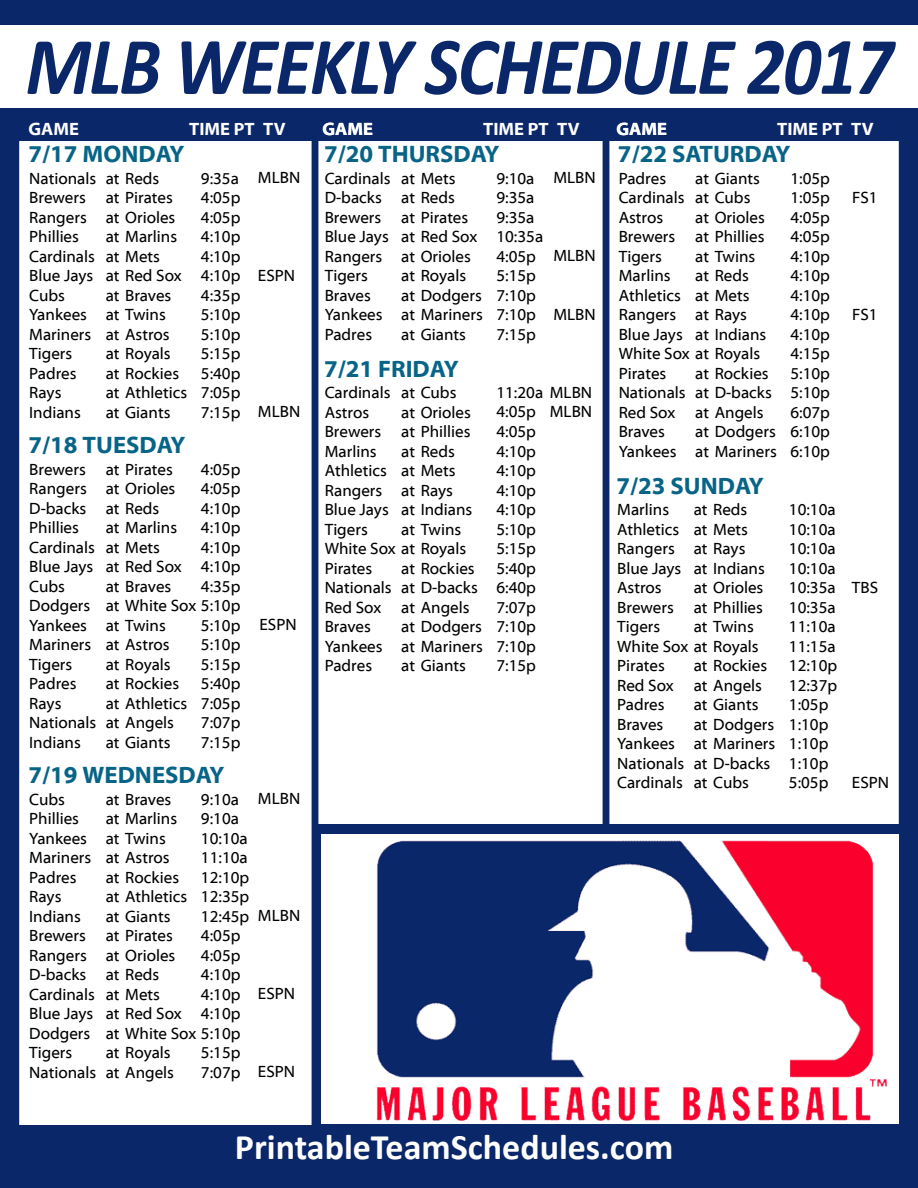
<style>
.page{position:relative;width:918px;height:1188px;background:#fff}
.page>*{position:absolute;margin:0;border:0;box-sizing:border-box;transform-origin:0 0}
.t1{font:italic 700 82.5px "Calibri";letter-spacing:-.025em;color:#0a2769;scale:.91 1}
.t2{font:700 36px "Calibri";color:#fff}
.t3{font:700 24px "Myriad Web Pro";color:#086487}
.t4{font:700 18px "Myriad Web Pro";color:#fff}
.t5{font:16.5px/19.5px "Myriad Web Pro";color:#000}
</style>
<div class="page">
<div style="left:0;top:1125px;width:918px;height:63px;background:#0a2769"></div>
<div style="left:0;top:108px;width:918px;height:33px;background:#0a2769"></div>
<div style="left:0;top:0;width:918px;height:25px;background:#0a2769"></div>
<div style="left:0;top:137px;width:19px;height:996px;background:#0a2769"></div>
<div style="left:899px;top:137px;width:19px;height:996px;background:#0a2769"></div>
<div style="left:603px;top:137px;width:6px;height:689px;background:#0a2769"></div>
<div style="left:312px;top:137px;width:6px;height:992px;background:#0a2769"></div>
<div style="left:313px;top:824px;width:592px;height:325px;background:#0a2769"></div>
<div style="left:321px;top:834px;width:577px;height:290px;background:#fff"></div>
<img style="left:376px;top:840px;width:511px;height:281px">
<h1 class="t1" style="left:26px;top:14px;width:955px">MLB WEEKLY SCHEDULE 2017</h1>
<p class="t4" style="left:29px;top:119px;width:52px">GAME</p>
<p class="t4" style="left:189px;top:119px;width:67px">TIME PT</p>
<p class="t4" style="left:263px;top:119px;width:24px">TV</p>
<p class="t4" style="left:322px;top:119px;width:52px">GAME</p>
<p class="t4" style="left:483px;top:119px;width:98px">TIME PT TV</p>
<p class="t4" style="left:616px;top:119px;width:52px">GAME</p>
<p class="t4" style="left:777px;top:119px;width:98px">TIME PT TV</p>
<h3 class="t3" style="left:28px;top:141px;width:157px">7/17 MONDAY</h3>
<p class="t5" style="left:106px;top:169px;width:83px">at Reds<br>at Pirates at Orioles at Marlins at Mets<br>at Red Sox at Braves at Twins<br>at Astros at Royals at Rockies at Athletics at Giants</p>
<p class="t5" style="left:325px;top:169px;width:67px">Cardinals<br>D-backs<br>Brewers<br>Blue Jays<br>Rangers<br>Tigers<br>Braves<br>Yankees<br>Padres</p>
<p class="t5" style="left:496px;top:169px;width:48px">9:10a<br>9:35a<br>9:35a<br>10:35a<br>4:05p<br>5:15p<br>7:10p<br>7:10p<br>7:15p</p>
<h3 class="t3" style="left:324px;top:141px;width:177px">7/20 THURSDAY</h3>
<p class="t5" style="left:401px;top:169px;width:83px">at Mets<br>at Reds<br>at Pirates at Red Sox at Orioles at Royals at Dodgers at Mariners at Giants</p>
<p class="t5" style="left:29px;top:169px;width:69px">Nationals<br>Brewers<br>Rangers<br>Phillies<br>Cardinals<br>Blue Jays<br>Cubs<br>Yankees<br>Mariners<br>Tigers<br>Padres<br>Rays<br>Indians</p>
<p class="t5" style="left:201px;top:169px;width:41px;text-align:justify">9:35a 4:05p 4:05p 4:10p 4:10p 4:10p 4:35p 5:10p 5:10p 5:15p 5:40p 7:05p 7:15p</p>
<p class="t5" style="left:553px;top:169px;width:44px">MLBN</p>
<p class="t5" style="left:258px;top:169px;width:44px">MLBN</p>
<p class="t5" style="left:553px;top:247px;width:44px">MLBN</p>
<p class="t5" style="left:258px;top:266px;width:39px">ESPN</p>
<p class="t5" style="left:553px;top:305px;width:44px">MLBN</p>
<h3 class="t3" style="left:324px;top:356px;width:136px">7/21 FRIDAY</h3>
<p class="t5" style="left:401px;top:383px;width:73px">at Cubs at Orioles at Phillies at Reds at Mets at Rays<br>at Indians at Twins</p>
<p class="t5" style="left:401px;top:559px;width:83px">at Rockies at D-backs at Angels at Dodgers at Mariners at Giants</p>
<p class="t5" style="left:325px;top:383px;width:143px">Cardinals<br>Astros<br>Brewers<br>Marlins<br>Athletics<br>Rangers<br>Blue Jays<br>Tigers<br>White Sox at Royals<br>Pirates<br>Nationals<br>Red Sox<br>Braves<br>Yankees<br>Padres</p>
<p class="t5" style="left:496px;top:383px;width:97px">11:20a MLBN<br>4:05p<br>4:05p<br>4:10p<br>4:10p<br>4:10p<br>4:10p<br>5:10p<br>5:15p<br>5:40p<br>6:40p<br>7:07p<br>7:10p<br>7:10p<br>7:15p</p>
<p class="t5" style="left:550px;top:402px;width:44px">MLBN</p>
<p class="t5" style="left:258px;top:403px;width:44px">MLBN</p>
<h3 class="t3" style="left:28px;top:432px;width:159px">7/18 TUESDAY</h3>
<p class="t5" style="left:106px;top:460px;width:78px">at Pirates at Orioles at Reds<br>at Marlins at Mets<br>at Red Sox at Braves</p>
<p class="t5" style="left:106px;top:616px;width:83px">at Twins<br>at Astros at Royals at Rockies at Athletics at Angels at Giants</p>
<p class="t5" style="left:29px;top:460px;width:69px">Brewers<br>Rangers<br>D-backs<br>Phillies<br>Cardinals<br>Blue Jays<br>Cubs<br>Dodgers<br>Yankees<br>Mariners<br>Tigers<br>Padres<br>Rays<br>Nationals<br>Indians</p>
<p class="t5" style="left:106px;top:460px;width:136px;text-align:right">4:05p<br>4:05p<br>4:10p<br>4:10p<br>4:10p<br>4:10p<br>4:35p<br>at White Sox 5:10p<br>5:10p<br>5:10p<br>5:15p<br>5:40p<br>7:05p<br>7:07p<br>7:15p</p>
<p class="t5" style="left:259px;top:616px;width:39px">ESPN</p>
<h3 class="t3" style="left:28px;top:762px;width:198px">7/19 WEDNESDAY</h3>
<p class="t5" style="left:106px;top:790px;width:83px">at Braves at Marlins at Twins<br>at Astros at Rockies at Athletics at Giants at Pirates at Orioles at Reds<br>at Mets<br>at Red Sox</p>
<p class="t5" style="left:106px;top:1043px;width:70px">at Royals at Angels</p>
<p class="t5" style="left:29px;top:790px;width:69px">Cubs<br>Phillies<br>Yankees<br>Mariners<br>Padres<br>Rays<br>Indians<br>Brewers<br>Rangers<br>D-backs<br>Cardinals<br>Blue Jays<br>Dodgers<br>Tigers<br>Nationals</p>
<p class="t5" style="left:201px;top:790px;width:40px">9:10a</p>
<p class="t5" style="left:201px;top:809px;width:40px">9:10a</p>
<p class="t5" style="left:201px;top:829px;width:48px">10:10a</p>
<p class="t5" style="left:201px;top:848px;width:48px">11:10a</p>
<p class="t5" style="left:201px;top:868px;width:50px">12:10p</p>
<p class="t5" style="left:201px;top:887px;width:50px">12:35p</p>
<p class="t5" style="left:201px;top:907px;width:50px">12:45p</p>
<p class="t5" style="left:201px;top:926px;width:41px">4:05p</p>
<p class="t5" style="left:201px;top:946px;width:41px">4:05p</p>
<p class="t5" style="left:201px;top:965px;width:41px">4:10p</p>
<p class="t5" style="left:201px;top:985px;width:41px">4:10p</p>
<p class="t5" style="left:201px;top:1004px;width:41px">4:10p</p>
<p class="t5" style="left:106px;top:1024px;width:136px">at White Sox 5:10p</p>
<p class="t5" style="left:201px;top:1043px;width:41px">5:15p</p>
<p class="t5" style="left:201px;top:1063px;width:41px">7:07p</p>
<p class="t5" style="left:258px;top:790px;width:44px">MLBN</p>
<p class="t5" style="left:258px;top:907px;width:44px">MLBN</p>
<p class="t5" style="left:258px;top:985px;width:39px">ESPN</p>
<p class="t5" style="left:258px;top:1063px;width:39px">ESPN</p>
<h3 class="t3" style="left:618px;top:141px;width:174px">7/22 SATURDAY</h3>
<p class="t5" style="left:695px;top:169px;width:73px">at Giants at Cubs at Orioles at Phillies at Twins at Reds at Mets at Rays<br>at Indians</p>
<p class="t5" style="left:695px;top:364px;width:83px">at Rockies at D-backs at Angels at Dodgers at Mariners</p>
<p class="t5" style="left:619px;top:169px;width:143px">Padres<br>Cardinals<br>Astros<br>Brewers<br>Tigers<br>Marlins<br>Athletics<br>Rangers<br>Blue Jays<br>White Sox at Royals<br>Pirates<br>Nationals<br>Red Sox<br>Braves<br>Yankees</p>
<p class="t5" style="left:790px;top:169px;width:41px;text-align:justify">1:05p 1:05p 4:05p 4:05p 4:10p 4:10p 4:10p 4:10p 4:10p 4:15p 5:10p 5:10p 6:07p 6:10p 6:10p</p>
<h3 class="t3" style="left:616px;top:473px;width:149px">7/23 SUNDAY</h3>
<p class="t5" style="left:694px;top:500px;width:73px">at Reds at Mets at Rays<br>at Indians at Orioles at Phillies at Twins</p>
<p class="t5" style="left:694px;top:656px;width:83px">at Rockies at Angels at Giants at Dodgers at Mariners at D-backs at Cubs</p>
<p class="t5" style="left:617px;top:500px;width:143px">Marlins<br>Athletics<br>Rangers<br>Blue Jays<br>Astros<br>Brewers<br>Tigers<br>White Sox at Royals<br>Pirates<br>Red Sox<br>Padres<br>Braves<br>Yankees<br>Nationals<br>Cardinals</p>
<p class="t5" style="left:789px;top:500px;width:50px">10:10a<br>10:10a<br>10:10a<br>10:10a<br>10:35a<br>10:35a<br>11:10a<br>11:15a<br>12:10p<br>12:37p<br>1:05p<br>1:10p<br>1:10p<br>1:10p<br>5:05p</p>
<p class="t5" style="left:852px;top:188px;width:27px">FS1</p>
<p class="t5" style="left:852px;top:305px;width:27px">FS1</p>
<p class="t5" style="left:852px;top:578px;width:28px">TBS</p>
<p class="t5" style="left:852px;top:773px;width:39px">ESPN</p>
<h2 class="t2" style="left:235px;top:1124px;width:440px">PrintableTeamSchedules.com</h2>
</div>
